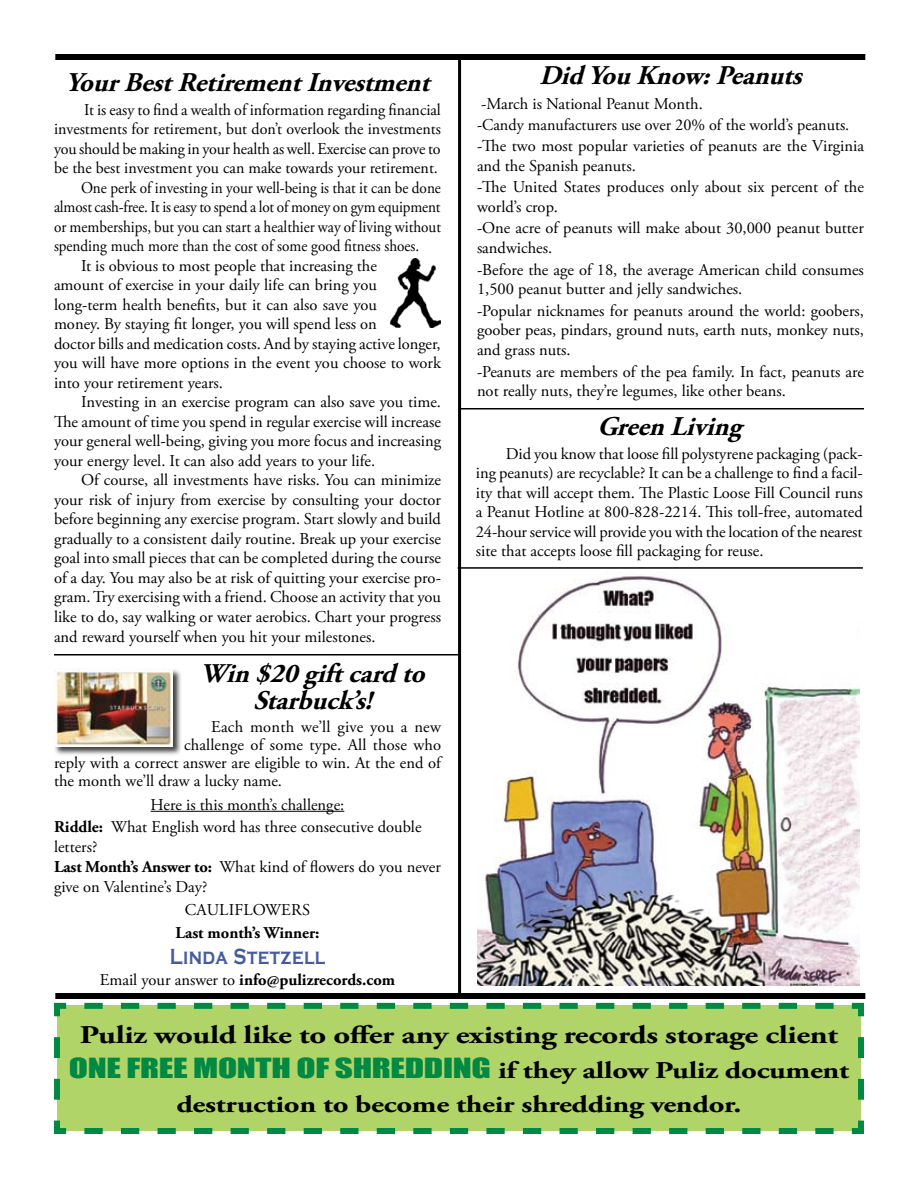
<style>
.page{position:relative;width:918px;height:1188px;background:#fff}
.page>*{position:absolute;margin:0;border:0;box-sizing:border-box;transform-origin:0 0}
.t1{font:italic 700 27px/27px "Adobe Garamond Pro";letter-spacing:-.05em;color:#000;text-align:center}
.t2{font:700 25.5px "Adobe Garamond Pro";letter-spacing:-.01em;color:#000;scale:1.28 1}
.t3{font:700 24px/34.5px "Adobe Garamond Pro";letter-spacing:-.01em;color:#000;text-align:center;scale:1.28 1}
.t4{font:700 22.5px "Copperplate Gothic";letter-spacing:.025em;color:#425ba4;scale:.8 1}
.t5{font:16.5px/21.3px "Adobe Garamond Pro";color:#000}
.t6{font:16.5px "Adobe Garamond Pro";color:#000;scale:.92 1}
.t7{font:700 16.5px "Adobe Garamond Pro";color:#000}
.s1{font-weight:700}
.s2{font-weight:400}
.s3{font-family:"Impact";font-weight:400;font-size:25.5px;color:#008943}
</style>
<div class="page">
<div style="left:55px;top:54px;width:810px;height:6px;background:#000"></div>
<hr style="left:458px;top:60px;width:3px;height:937px;background:#000">
<div style="left:55px;top:993px;width:810px;height:6px;background:#000"></div>
<hr style="left:151px;top:811px;width:193px;height:1px;background:#000">
<div style="left:52px;top:668px;width:130px;height:89px;background:#000;opacity:.75"></div>
<img style="left:54px;top:669px;width:118px;height:78px">
<hr style="left:54px;top:654px;width:405px;height:2px;background:#000">
<svg style="left:54px;top:1002px;width:810px;height:132px;background:#a9d16b"></svg>
<hr style="left:458px;top:567px;width:405px;height:2px;background:#000">
<img style="left:477px;top:576px;width:383px;height:410px">
<hr style="left:459px;top:408px;width:405px;height:2px;background:#000">
<img style="left:390px;top:258px;width:51px;height:69px">
<h1 class="t1" style="left:66px;top:69px;width:374px">YourBestRetirementInvestment</h1>
<p class="t5" style="left:84px;top:100px;width:358px">It is easy to find a wealth of information regarding financial</p>
<p class="t5" style="left:54px;top:119px;width:389px">investments for retirement, but don’t overlook the investments</p>
<p class="t5" style="left:54px;top:139px;width:388px">you should be making in your health as well. Exercise can prove to</p>
<p class="t5" style="left:54px;top:158px;width:385px">be the best investment you can make towards your retirement.</p>
<p class="t6" style="left:81px;top:178px;width:393px">One perk of investing in your well-being is that it can be done</p>
<p class="t6" style="left:54px;top:197px;width:422px">almost cash-free. It is easy to spend a lot of money on gym equipment</p>
<p class="t6" style="left:54px;top:217px;width:422px">or memberships, but you can start a healthier way of living without</p>
<p class="t6" style="left:54px;top:236px;width:399px">spending much more than the cost of some good fitness shoes.</p>
<p class="t5" style="left:81px;top:256px;width:297px">It is obvious to most people that increasing the</p>
<p class="t5" style="left:54px;top:275px;width:324px">amount of exercise in your daily life can bring you</p>
<p class="t5" style="left:54px;top:295px;width:324px">long-term health benefits, but it can also save you</p>
<p class="t5" style="left:54px;top:314px;width:324px">money. By staying fit longer, you will spend less on</p>
<p class="t5" style="left:54px;top:334px;width:388px">doctor bills and medication costs. And by staying active longer,</p>
<p class="t5" style="left:54px;top:353px;width:388px">you will have more options in the event you choose to work</p>
<p class="t5" style="left:54px;top:373px;width:170px">into your retirement years.</p>
<p class="t5" style="left:81px;top:392px;width:362px">Investing in an exercise program can also save you time.</p>
<p class="t5" style="left:54px;top:412px;width:388px">The amount of time you spend in regular exercise will increase</p>
<p class="t5" style="left:54px;top:431px;width:389px">your general well-being, giving you more focus and increasing</p>
<p class="t5" style="left:54px;top:451px;width:323px">your energy level. It can also add years to your life.</p>
<p class="t5" style="left:81px;top:470px;width:361px">Of course, all investments have risks. You can minimize</p>
<p class="t5" style="left:54px;top:490px;width:388px">your risk of injury from exercise by consulting your doctor</p>
<p class="t5" style="left:54px;top:509px;width:389px">before beginning any exercise program. Start slowly and build</p>
<p class="t5" style="left:54px;top:529px;width:388px">gradually to a consistent daily routine. Break up your exercise</p>
<p class="t5" style="left:54px;top:548px;width:389px">goal into small pieces that can be completed during the course</p>
<p class="t5" style="left:54px;top:568px;width:389px">of a day. You may also be at risk of quitting your exercise pro-</p>
<p class="t5" style="left:54px;top:587px;width:389px">gram. Try exercising with a friend. Choose an activity that you</p>
<p class="t5" style="left:54px;top:607px;width:389px">like to do, say walking or water aerobics. Chart your progress</p>
<p class="t5" style="left:54px;top:626px;width:323px">and reward yourself when you hit your milestones.</p>
<h1 class="t1" style="left:201px;top:661px;width:234px">Win$20giftcardto<br>Starbuck’s!</h1>
<p class="t5" style="left:211px;top:716px;width:231px">Each month we’ll give you a new</p>
<p class="t5" style="left:184px;top:734px;width:258px">challenge of some type. All those who</p>
<p class="t5" style="left:54px;top:752px;width:388px">reply with a correct answer are eligible to win. At the end of</p>
<p class="t5" style="left:54px;top:770px;width:230px">the month we’ll draw a lucky name.</p>
<p class="t5" style="left:54px;top:794px;width:369px;line-height:22.8px;text-indent:97px">Here is this month’s challenge:<br><span class="s1">Riddle:</span> What English word has three consecutive double</p>
<p class="t5" style="left:54px;top:838px;width:388px;line-height:19.8px">letters?<br><span class="s1">Last Month’s Answer to:</span> What kind of flowers do you never give on Valentine’s Day?</p>
<p class="t5" style="left:185px;top:900px;width:12px">cauliflowers</p>
<p class="t7" style="left:175px;top:923px;width:146px">Last month’s Winner:</p>
<h3 class="t4" style="left:170px;top:944px;width:196px">Linda Stetzell</h3>
<p class="t7" style="left:100px;top:971px;width:297px"><span class="s2">Email your answer to</span> info@pulizrecords.com</p>
<h1 class="t1" style="left:539px;top:63px;width:272px">DidYouKnow:Peanuts</h1>
<p class="t5" style="left:477px;top:93px;width:389px">-March is National Peanut Month.<br>-Candy manufacturers use over 20% of the world’s peanuts. -The two most popular varieties of peanuts are the Virginia</p>
<p class="t5" style="left:477px;top:156px;width:388px">and the Spanish peanuts.<br>-The United States produces only about six percent of the</p>
<p class="t5" style="left:477px;top:197px;width:389px">world’s crop.<br>-One acre of peanuts will make about 30,000 peanut butter</p>
<p class="t5" style="left:477px;top:238px;width:388px">sandwiches.<br>-Before the age of 18, the average American child consumes</p>
<p class="t5" style="left:477px;top:279px;width:389px">1,500 peanut butter and jelly sandwiches.<br>-Popular nicknames for peanuts around the world: goobers,</p>
<p class="t5" style="left:477px;top:321px;width:389px;line-height:19.8px">goober peas, pindars, ground nuts, earth nuts, monkey nuts, and grass nuts.</p>
<p class="t5" style="left:477px;top:362px;width:388px;line-height:19.8px">-Peanuts are members of the pea family. In fact, peanuts are not really nuts, they’re legumes, like other beans.</p>
<h1 class="t1" style="left:597px;top:413px;width:154px">GreenLiving</h1>
<p class="t5" style="left:476px;top:444px;width:389px;line-height:19.5px;text-align:justify;text-indent:30px">Did you know that loose fill polystyrene packaging (pack&shy;ing peanuts) are recyclable? It can be a challenge to find a facil&shy;ity that will accept them. The Plastic Loose Fill Council runs a Peanut Hotline at 800-828-2214. This toll-free, automated 24-hour service will provide you with the location of the nearest site that accepts loose fill packaging for reuse.</p>
<h2 class="t2" style="left:80px;top:1020px;width:594px">Puliz would like to offer any existing records storage client</h2>
<h3 class="t3" style="left:69px;top:1053px;width:611px"><span class="s3">ONE FREE MONTH OF SHREDDING</span> if they allow Puliz document destruction to become their shredding vendor.</h3>
</div>
